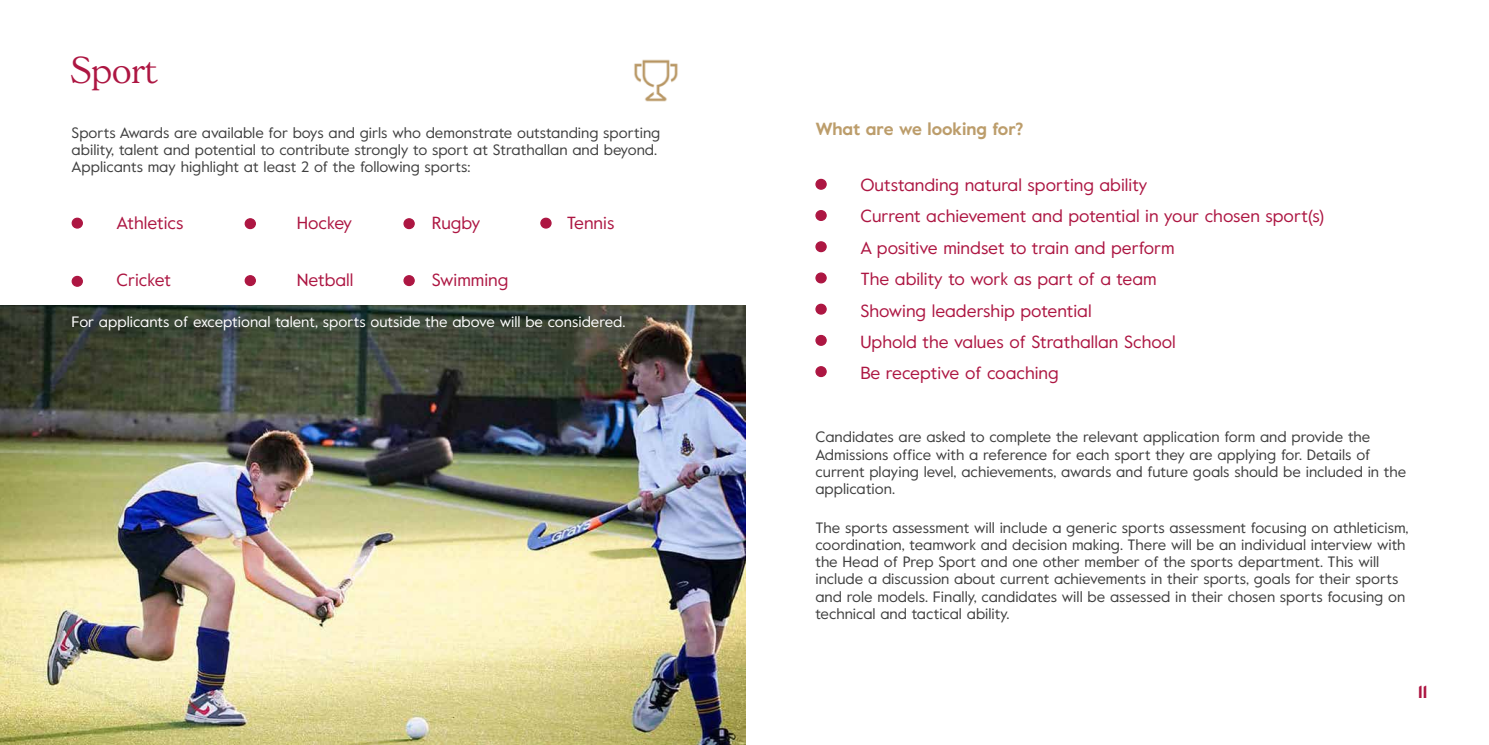
<style>
.page{position:relative;width:1489px;height:745px;background:#fff}
.page>*{position:absolute;margin:0;border:0;box-sizing:border-box;transform-origin:0 0}
.t1{font:300 36.25px "Gascogne TS";color:#ad1642}
.t2{font:17.5px/31.4px "Value";color:#ad1642}
.t3{font:700 17.5px "Value";color:#bc9d6b}
.t4{font:700 17.5px "Value";color:#ad1642}
.t5{font:15px/17.2px "Value";color:#404040}
.t6{font:15px "Value";color:#fff}
</style>
<div class="page">
<img style="left:0;top:305px;width:745px;height:439px">
<img style="left:634px;top:59px;width:44px;height:43px">
<div style="left:72px;top:218px;width:10px;height:10px;background:#ad1642;border-radius:50%"></div>
<div style="left:72px;top:217px;width:11px;height:11px;border:1px solid #ad1642;border-radius:50%"></div>
<div style="left:72px;top:276px;width:10px;height:10px;background:#ad1642;border-radius:50%"></div>
<div style="left:72px;top:275px;width:11px;height:11px;border:1px solid #ad1642;border-radius:50%"></div>
<div style="left:245px;top:219px;width:10px;height:9px;background:#ad1642;border-radius:50%"></div>
<div style="left:244px;top:218px;width:12px;height:11px;border:1px solid #ad1642;border-radius:50%"></div>
<div style="left:245px;top:275px;width:10px;height:10px;background:#ad1642;border-radius:50%"></div>
<div style="left:244px;top:275px;width:12px;height:11px;border:1px solid #ad1642;border-radius:50%"></div>
<div style="left:404px;top:219px;width:10px;height:9px;background:#ad1642;border-radius:50%"></div>
<div style="left:403px;top:218px;width:12px;height:11px;border:1px solid #ad1642;border-radius:50%"></div>
<div style="left:404px;top:275px;width:10px;height:10px;background:#ad1642;border-radius:50%"></div>
<div style="left:403px;top:275px;width:12px;height:11px;border:1px solid #ad1642;border-radius:50%"></div>
<div style="left:541px;top:218px;width:10px;height:10px;background:#ad1642;border-radius:50%"></div>
<div style="left:540px;top:217px;width:11px;height:11px;border:1px solid #ad1642;border-radius:50%"></div>
<div style="left:816px;top:179px;width:10px;height:10px;background:#ad1642;border-radius:50%"></div>
<div style="left:815px;top:179px;width:11px;height:11px;border:1px solid #ad1642;border-radius:50%"></div>
<div style="left:816px;top:210px;width:10px;height:10px;background:#ad1642;border-radius:50%"></div>
<div style="left:815px;top:210px;width:11px;height:11px;border:1px solid #ad1642;border-radius:50%"></div>
<div style="left:816px;top:242px;width:10px;height:9px;background:#ad1642;border-radius:50%"></div>
<div style="left:815px;top:241px;width:11px;height:11px;border:1px solid #ad1642;border-radius:50%"></div>
<div style="left:816px;top:273px;width:10px;height:9px;background:#ad1642;border-radius:50%"></div>
<div style="left:815px;top:272px;width:11px;height:11px;border:1px solid #ad1642;border-radius:50%"></div>
<div style="left:816px;top:304px;width:10px;height:10px;background:#ad1642;border-radius:50%"></div>
<div style="left:815px;top:303px;width:11px;height:11px;border:1px solid #ad1642;border-radius:50%"></div>
<div style="left:816px;top:335px;width:10px;height:10px;background:#ad1642;border-radius:50%"></div>
<div style="left:815px;top:334px;width:11px;height:11px;border:1px solid #ad1642;border-radius:50%"></div>
<div style="left:816px;top:366px;width:10px;height:10px;background:#ad1642;border-radius:50%"></div>
<div style="left:815px;top:366px;width:11px;height:11px;border:1px solid #ad1642;border-radius:50%"></div>
<h1 class="t1" style="left:72px;top:49px;width:87px">Sport</h1>
<p class="t5" style="left:72px;top:123px;width:590px">Sports Awards are available for boys and girls who demonstrate outstanding sporting ability, talent and potential to contribute strongly to sport at Strathallan and beyond.<br>Applicants may highlight at least 2 of the following sports:</p>
<p class="t2" style="left:117px;top:207px;width:68px">Athletics</p>
<p class="t2" style="left:297px;top:207px;width:57px">Hockey</p>
<p class="t2" style="left:432px;top:207px;width:50px">Rugby</p>
<p class="t2" style="left:567px;top:207px;width:49px">Tennis</p>
<p class="t2" style="left:117px;top:263px;width:56px">Cricket</p>
<p class="t2" style="left:297px;top:263px;width:58px">Netball</p>
<p class="t2" style="left:432px;top:263px;width:78px">Swimming</p>
<p class="t6" style="left:72px;top:311px;width:555px">For applicants of exceptional talent, sports outside the above will be considered.</p>
<p class="t3" style="left:815px;top:116px;width:210px">What are we looking for?</p>
<p class="t2" style="left:860px;top:168px;width:465px">Outstanding natural sporting ability<br>Current achievement and potential in your chosen sport(s)<br>A positive mindset to train and perform<br>The ability to work as part of a team<br>Showing leadership potential<br>Uphold the values of Strathallan School<br>Be receptive of coaching</p>
<p class="t5" style="left:815px;top:427px;width:592px">Candidates are asked to complete the relevant application form and provide the Admissions office with a reference for each sport they are applying for. Details of current playing level, achievements, awards and future goals should be included in the application.</p>
<p class="t5" style="left:815px;top:518px;width:594px">The sports assessment will include a generic sports assessment focusing on athleticism, coordination, teamwork and decision making. There will be an individual interview with the Head of Prep Sport and one other member of the sports department. This will include a discussion about current achievements in their sports, goals for their sports and role models. Finally, candidates will be assessed in their chosen sports focusing on technical and tactical ability.</p>
<p class="t4" style="left:1417px;top:679px;width:11px">11</p>
</div>
